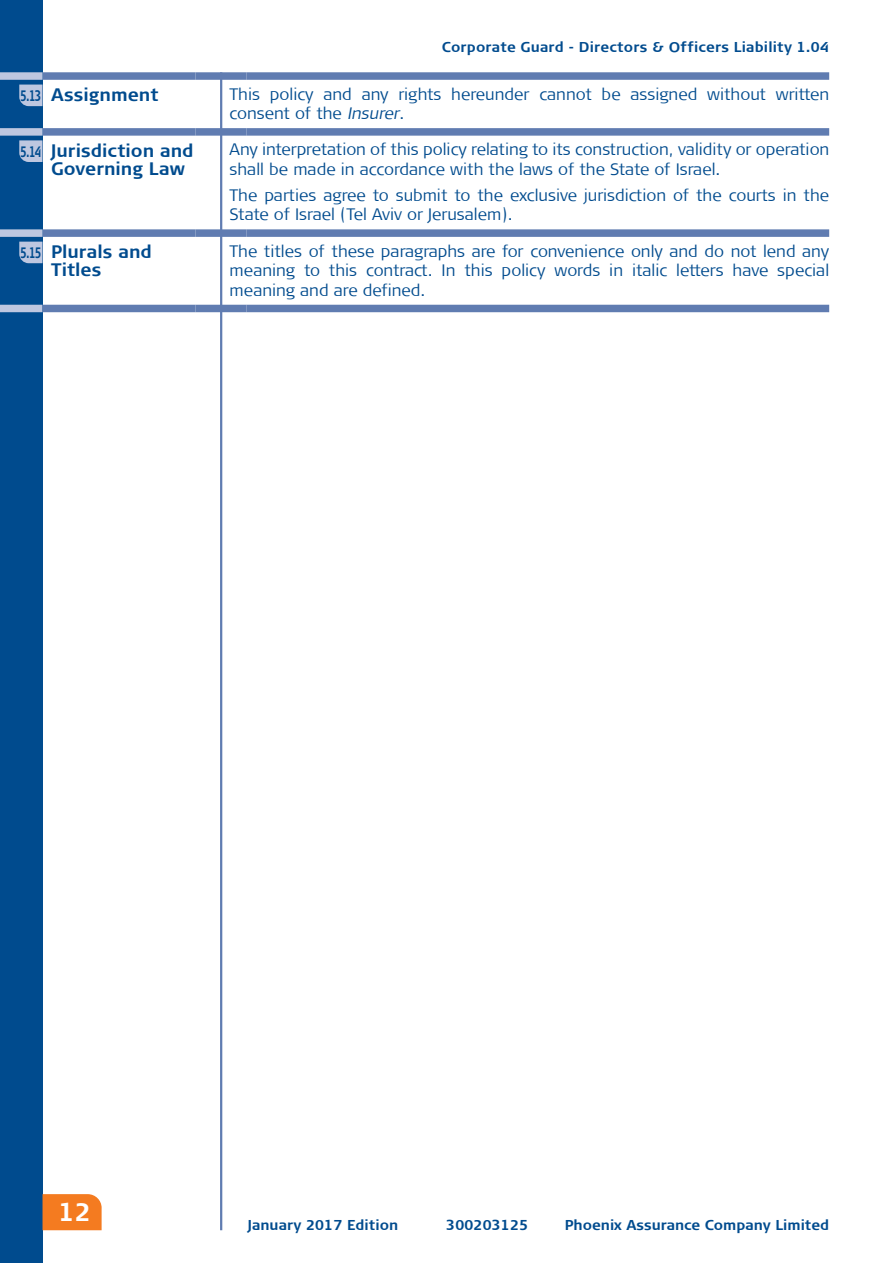
<style>
.page{position:relative;width:893px;height:1263px;background:#fff}
.page>*{position:absolute;margin:0;border:0;box-sizing:border-box;transform-origin:0 0}
.t1{font:700 25.5px "Signa Column";color:#fff}
.t2{font:700 18px "Signa Column";color:#004b8e}
.t3{font:300 16.5px/19.5px "Signa Column";color:#004b8e}
.t4{font:300 16.5px "Signa Column";letter-spacing:-.02em;color:#004b8e}
.t5{font:700 15px "Signa Column";color:#004b8e;scale:.7 1}
.t6{font:700 14.25px "Signa Column";color:#004b8e}
.s1{font-style:italic}
</style>
<div class="page">
<hr style="left:220px;top:72px;width:2px;height:1158px;background:#607cb1">
<div style="left:0;top:0;width:43px;height:1263px;background:#004b8e"></div>
<div style="left:43px;top:1194px;width:59px;height:36px;background:#f47b20"></div>
<div style="left:43px;top:72px;width:153px;height:8px;background:#607cb1"></div>
<div style="left:196px;top:72px;width:25px;height:8px;background:#607cb1"></div>
<div style="left:221px;top:72px;width:26px;height:8px;background:#607cb1"></div>
<div style="left:247px;top:72px;width:582px;height:8px;background:#607cb1"></div>
<div style="left:43px;top:128px;width:153px;height:8px;background:#607cb1"></div>
<div style="left:196px;top:128px;width:25px;height:8px;background:#607cb1"></div>
<div style="left:221px;top:128px;width:26px;height:8px;background:#607cb1"></div>
<div style="left:247px;top:128px;width:582px;height:8px;background:#607cb1"></div>
<div style="left:43px;top:229px;width:153px;height:8px;background:#607cb1"></div>
<div style="left:196px;top:229px;width:25px;height:8px;background:#607cb1"></div>
<div style="left:221px;top:229px;width:26px;height:8px;background:#607cb1"></div>
<div style="left:247px;top:229px;width:582px;height:8px;background:#607cb1"></div>
<div style="left:0;top:72px;width:43px;height:8px;background:#bec7e0"></div>
<div style="left:0;top:128px;width:43px;height:8px;background:#bec7e0"></div>
<div style="left:0;top:229px;width:43px;height:8px;background:#bec7e0"></div>
<div style="left:0;top:305px;width:43px;height:7px;background:#bec7e0"></div>
<div style="left:43px;top:305px;width:153px;height:7px;background:#607cb1"></div>
<div style="left:196px;top:305px;width:25px;height:7px;background:#607cb1"></div>
<div style="left:221px;top:305px;width:26px;height:7px;background:#607cb1"></div>
<div style="left:247px;top:305px;width:582px;height:7px;background:#607cb1"></div>
<svg style="left:19px;top:85px;width:24px;height:21px"></svg>
<svg style="left:19px;top:140px;width:24px;height:22px"></svg>
<svg style="left:19px;top:242px;width:24px;height:21px"></svg>
<p class="t5" style="left:20px;top:87px;width:32px">5.13</p>
<p class="t2" style="left:51px;top:85px;width:109px">Assignment</p>
<p class="t3" style="left:230px;top:84px;width:32px">This</p>
<p class="t3" style="left:270px;top:84px;width:45px">policy</p>
<p class="t3" style="left:323px;top:84px;width:30px">and</p>
<p class="t3" style="left:362px;top:84px;width:28px">any</p>
<p class="t6" style="left:442px;top:39px;width:389px">Corporate Guard - Directors &amp; Officers Liability 1.04</p>
<p class="t3" style="left:776px;top:84px;width:55px">written</p>
<p class="t3" style="left:398px;top:84px;width:45px">rights</p>
<p class="t3" style="left:630px;top:84px;width:68px">assigned</p>
<p class="t3" style="left:707px;top:84px;width:60px">without</p>
<p class="t3" style="left:451px;top:84px;width:80px">hereunder</p>
<p class="t3" style="left:602px;top:84px;width:21px">be</p>
<p class="t3" style="left:539px;top:84px;width:54px">cannot</p>
<p class="t3" style="left:230px;top:104px;width:175px">consent of t h e <span class="s1">Insurer</span></p>
<p class="t3" style="left:399px;top:104px;width:6px">.</p>
<p class="t5" style="left:20px;top:143px;width:32px">5.14</p>
<p class="t2" style="left:51px;top:140px;width:144px">Jurisdiction and</p>
<p class="t2" style="left:51px;top:158px;width:135px">Governing Law</p>
<p class="t3" style="left:230px;top:140px;width:601px">Any interpretation of this policy relating to its construction, validity or operation shall be made in accordance with the laws of the State of Israel.</p>
<p class="t3" style="left:230px;top:185px;width:601px">The parties agree to submit to the exclusive jurisdiction of the courts in the<br>State of Israel (Tel Aviv or Jerusalem .(</p>
<p class="t5" style="left:20px;top:244px;width:32px">5.15</p>
<p class="t2" style="left:51px;top:242px;width:103px">Plurals and</p>
<p class="t2" style="left:51px;top:260px;width:52px">Titles</p>
<p class="t3" style="left:230px;top:241px;width:601px;text-align:right">The titles of these paragraphs are for convenience only and do not lend any special</p>
<p class="t3" style="left:230px;top:261px;width:197px">meaning<br>meaning and are defined.</p>
<p class="t3" style="left:329px;top:261px;width:30px">this</p>
<p class="t3" style="left:464px;top:261px;width:30px">this</p>
<p class="t3" style="left:502px;top:261px;width:45px">policy</p>
<p class="t3" style="left:609px;top:261px;width:15px">in</p>
<p class="t3" style="left:632px;top:261px;width:37px">italic</p>
<p class="t3" style="left:554px;top:261px;width:47px">words</p>
<p class="t4" style="left:676px;top:261px;width:49px">letters</p>
<p class="t3" style="left:733px;top:261px;width:37px">have</p>
<p class="t3" style="left:304px;top:261px;width:18px">to</p>
<p class="t3" style="left:366px;top:261px;width:68px">contract.</p>
<p class="t3" style="left:442px;top:261px;width:15px">In</p>
<h1 class="t1" style="left:59px;top:1197px;width:34px">12</h1>
<p class="t6" style="left:248px;top:1216px;width:152px">January 2017 Edition</p>
<p class="t6" style="left:446px;top:1216px;width:84px">300203125</p>
<p class="t6" style="left:565px;top:1216px;width:266px">Phoenix Assurance Company Limited</p>
</div>
